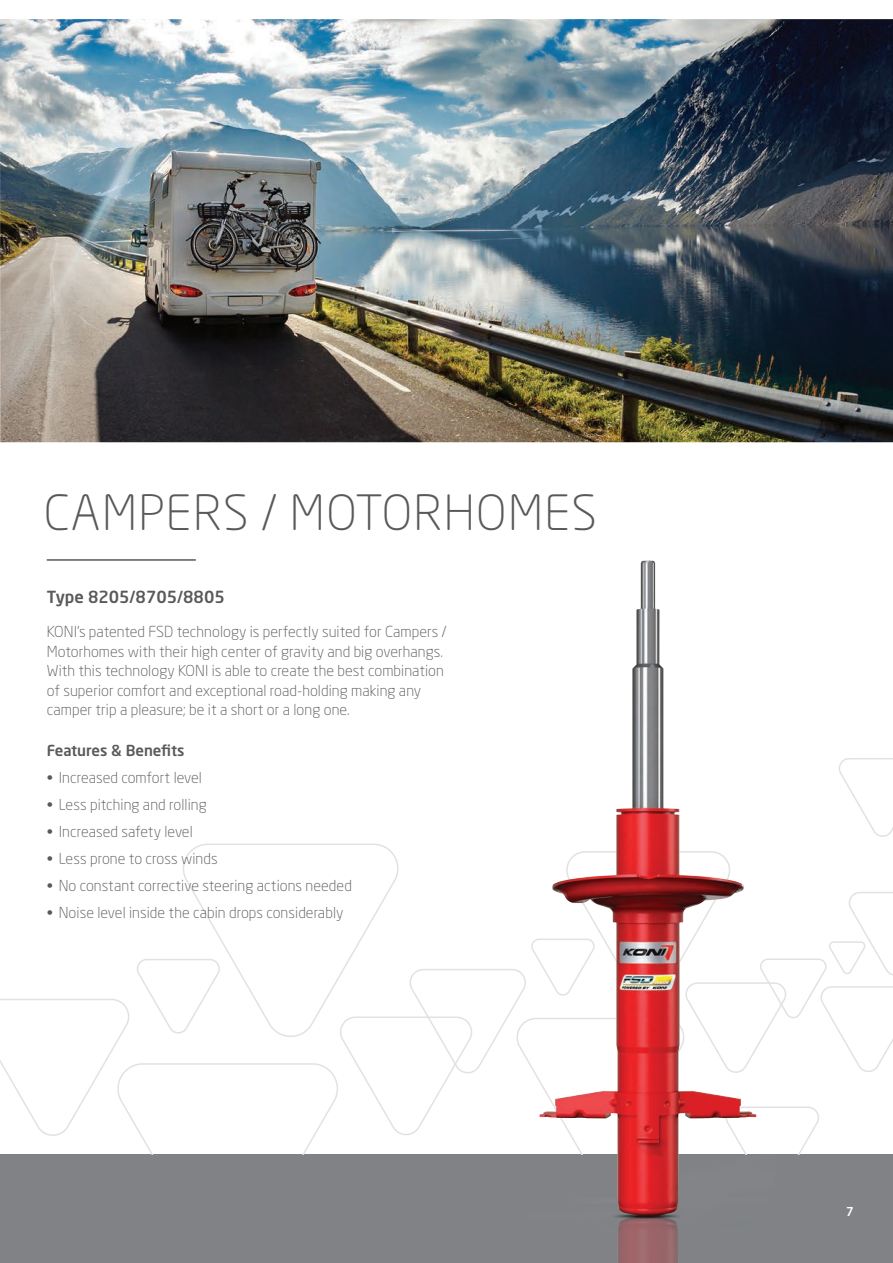
<style>
.page{position:relative;width:893px;height:1263px;background:#fff}
.page>*{position:absolute;margin:0;border:0;box-sizing:border-box;transform-origin:0 0}
.t1{font:300 48px "Neo Sans W1 G";letter-spacing:.03em;color:#58595b}
.t2{font:500 16.5px "Neo Sans W1 G";color:#58595b}
.t3{font:300 15px/19.5px "Neo Sans W1 G";letter-spacing:.005em;color:#58595b}
.t4{font:500 15px "Neo Sans W1 G";color:#58595b}
.t5{font:500 12.15px "Neo Sans W1 G";color:#fff}
</style>
<div class="page">
<div style="left:0;top:1154px;width:893px;height:109px;background:#808285"></div>
<img style="left:0;top:19px;width:893px;height:423px">
<svg style="left:0;top:758px;width:893px;height:396px"></svg>
<hr style="left:47px;top:559px;width:149px;height:2px;background:#58595b">
<img style="left:518px;top:560px;width:256px;height:703px">
<h1 class="t1" style="left:44px;top:483px;width:555px">CAMPERS / MOTORHOMES</h1>
<p class="t2" style="left:47px;top:586px;width:180px">Type 8205/8705/8805</p>
<p class="t3" style="left:47px;top:622px;width:401px">KONI’s patented FSD technology is perfectly suited for Campers / Motorhomes with their high center of gravity and big overhangs.<br>With this technology KONI is able to create the best combination of superior comfort and exceptional road-holding making any camper trip a pleasure; be it a short or a long one.</p>
<p class="t4" style="left:47px;top:740px;width:139px">Features &amp; Benefits</p>
<p class="t3" style="left:47px;top:767px;width:157px">• Increased comfort level</p>
<p class="t3" style="left:47px;top:794px;width:161px">• Less pitching and rolling</p>
<p class="t3" style="left:47px;top:821px;width:147px">• Increased safety level</p>
<p class="t3" style="left:47px;top:848px;width:172px">• Less prone to cross winds</p>
<p class="t3" style="left:47px;top:875px;width:307px">• No constant corrective steering actions needed</p>
<p class="t3" style="left:47px;top:902px;width:298px">• Noise level inside the cabin drops considerably</p>
<p class="t5" style="left:846px;top:1204px;width:9px">7</p>
</div>
